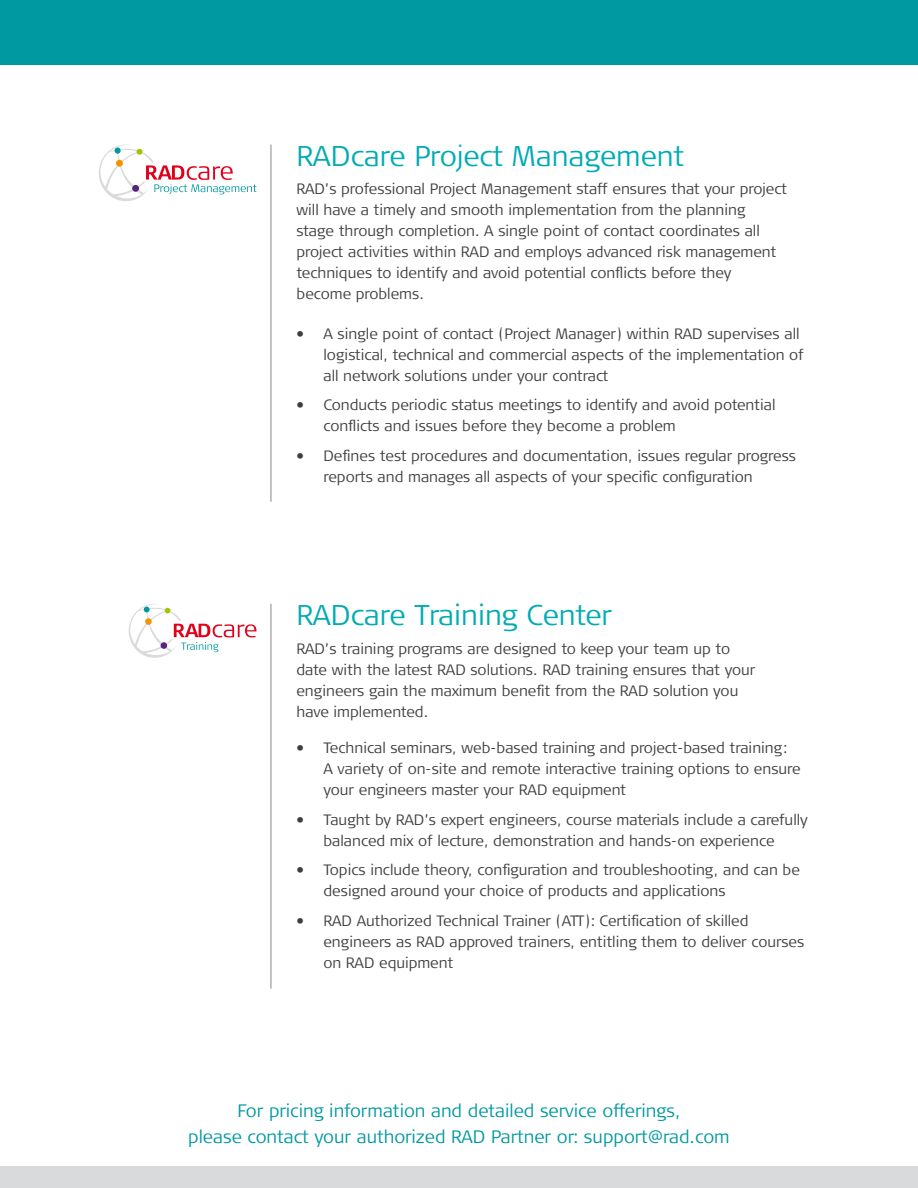
<style>
.page{position:relative;width:918px;height:1188px;background:#fff}
.page>*{position:absolute;margin:0;border:0;box-sizing:border-box;transform-origin:0 0}
.t1{font:300 28.5px "Signa Column";color:#00acb3}
.t2{font:300 18px/25.5px "Signa Column";color:#0098a1;text-align:center}
.t3{font:300 15px/21px "Signa Column";color:#3e3d40}
.s1{font-family:"Signa Normal";font-weight:700}
</style>
<div class="page">
<div style="left:0;top:0;width:918px;height:64px;background:#0098a1"></div>
<div style="left:0;top:1167px;width:918px;height:21px;background:#d9dadb"></div>
<svg style="left:99px;top:145px;width:157px;height:56px"></svg>
<div style="left:116px;top:160px;width:7px;height:7px;background:#f39400;border-radius:50%"></div>
<div style="left:132px;top:185px;width:7px;height:7px;background:#572381;border-radius:50%"></div>
<hr style="left:271px;top:145px;width:1px;height:357px;background:#87888a">
<hr style="left:271px;top:604px;width:1px;height:385px;background:#87888a">
<svg style="left:129px;top:604px;width:127px;height:54px"></svg>
<h1 class="t1" style="left:296px;top:140px;width:389px">RADcare Project Management</h1>
<p class="t3" style="left:296px;top:179px;width:492px">RAD’s professional Project Management staff ensures that your project will have a timely and smooth implementation from the planning<br>stage through completion. A single point of contact coordinates all project activities within RAD and employs advanced risk management techniques to identify and avoid potential conflicts before they become problems.</p>
<p class="t3" style="left:323px;top:323px;width:482px;text-indent:-27px"><span class="s1">•</span> A single point of contact (Project Manager) within RAD supervises all logistical, technical and commercial aspects of the implementation of all network solutions under your contract</p>
<p class="t3" style="left:323px;top:395px;width:454px;text-indent:-27px"><span class="s1">•</span> Conducts periodic status meetings to identify and avoid potential conflicts and issues before they become a problem</p>
<p class="t3" style="left:323px;top:445px;width:474px;text-indent:-27px"><span class="s1">•</span> Defines test procedures and documentation, issues regular progress reports and manages all aspects of your specific configuration</p>
<h1 class="t1" style="left:296px;top:599px;width:317px">RADcare Training Center</h1>
<p class="t3" style="left:296px;top:638px;width:461px">RAD’s training programs are designed to keep your team up to date with the latest RAD solutions. RAD training ensures that your engineers gain the maximum benefit from the RAD solution you have implemented.</p>
<p class="t3" style="left:323px;top:738px;width:479px;text-indent:-27px"><span class="s1">•</span> Technical seminars, web-based training and project-based training:<br>A variety of on-site and remote interactive training options to ensure your engineers master your RAD equipment</p>
<p class="t3" style="left:296px;top:809px;width:513px;text-align:center"><span class="s1">•</span> Taught by RAD’s expert engineers, course materials include a carefully balanced mix of lecture, demonstration and hands-on experience</p>
<p class="t3" style="left:323px;top:860px;width:478px;text-indent:-27px"><span class="s1">•</span> Topics include theory, configuration and troubleshooting, and can be designed around your choice of products and applications</p>
<p class="t3" style="left:323px;top:910px;width:482px;text-indent:-27px"><span class="s1">•</span> RAD Authorized Technical Trainer (ATT): Certification of skilled engineers as RAD approved trainers, entitling them to deliver courses on RAD equipment</p>
<p class="t2" style="left:188px;top:1098px;width:543px">For pricing information and detailed service offerings,<br>please contact your authorized RAD Partner or: support@rad.com</p>
</div>
